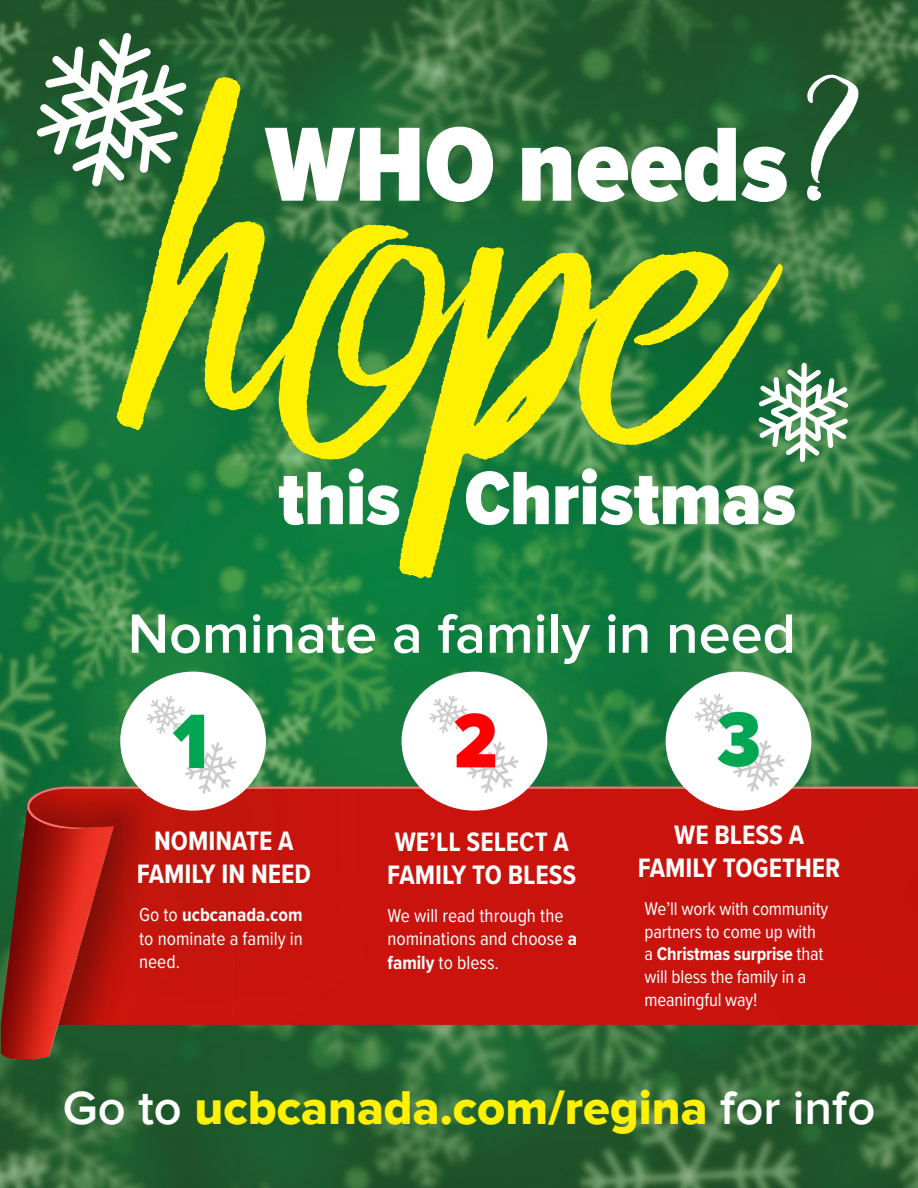
<style>
.page{position:relative;width:918px;height:1188px;background:#fff}
.page>*{position:absolute;margin:0;border:0;box-sizing:border-box;transform-origin:0 0}
.t1{font:511.05px "Bringshoot";color:#fff101}
.t2{font:143.55px "Bringshoot";color:#fff}
.t3{font:900 109.2px "Proxima Nova Cond";color:#fff}
.t4{font:900 78.3px "Proxima Nova Cond";color:#fff}
.t5{font:600 57.45px "Proxima Nova";color:#fff}
.t6{font:48.9px "Proxima Nova Extrabld";color:#fff101}
.t7{font:700 27.6px "Proxima Nova Cond";color:#fff}
.t8{font:19.5px/23.4px "Proxima Nova Cond";color:#fff;text-align:justify}
.t9{font:19.05px/22.8px "Proxima Nova Cond";letter-spacing:-.01em;color:#fff}
.s1{font-weight:700}
.s2{font-family:"Proxima Nova";font-weight:600;color:#fff}
</style>
<div class="page">
<img style="left:0;top:0;width:918px;height:1188px">
<svg style="left:31px;top:27px;width:162px;height:165px"></svg>
<svg style="left:754px;top:360px;width:98px;height:105px"></svg>
<div style="left:233px;top:833px;width:685px;height:192px;background:#c9130d"></div>
<img style="left:114px;top:833px;width:119px;height:192px">
<svg style="left:27px;top:786px;width:891px;height:47px;background:#c51810"></svg>
<img style="left:1px;top:807px;width:113px;height:252px">
<div style="left:120px;top:672px;width:146px;height:139px;background:#fff;border-radius:50%"></div>
<img style="left:147px;top:696px;width:90px;height:98px">
<div style="left:402px;top:672px;width:145px;height:139px;background:#fff;border-radius:50%"></div>
<img style="left:429px;top:696px;width:90px;height:97px">
<div style="left:666px;top:672px;width:145px;height:139px;background:#fff;border-radius:50%"></div>
<img style="left:695px;top:693px;width:90px;height:99px">
<p class="t1" style="left:161px;top:-8px;width:598px">hope</p>
<p class="t3" style="left:265px;top:99px;width:525px">WHO needs</p>
<p class="t4" style="left:278px;top:451px;width:519px">this Christmas</p>
<p class="t2" style="left:803px;top:54px;width:57px">?</p>
<p class="t5" style="left:128px;top:601px;width:670px">Nominate a family in need</p>
<p class="t7" style="left:154px;top:821px;width:141px">NOMINATE A</p>
<p class="t7" style="left:137px;top:854px;width:176px">FAMILY IN NEED</p>
<p class="t8" style="left:139px;top:902px;width:165px">Go to <span class="s1">ucbcanada.com </span>to nominate a family in need.</p>
<p class="t7" style="left:395px;top:821px;width:176px">WE’LL SELECT A</p>
<p class="t7" style="left:387px;top:854px;width:191px">FAMILY TO BLESS</p>
<p class="t8" style="left:387px;top:903px;width:191px;text-align:left">We will read through the nominations and choose <span class="s1">a family</span> to bless.</p>
<p class="t7" style="left:674px;top:815px;width:131px">WE BLESS A</p>
<p class="t7" style="left:638px;top:848px;width:204px">FAMILY TOGETHER</p>
<p class="t9" style="left:645px;top:896px;width:185px">We’ll work with community partners to come up with a <span class="s1">Christmas surprise</span> that will bless the family in a meaningful way!</p>
<p class="t6" style="left:63px;top:1080px;width:814px"><span class="s2">Go to</span> ucbcanada.com/regina <span class="s2">for info</span></p>
</div>
